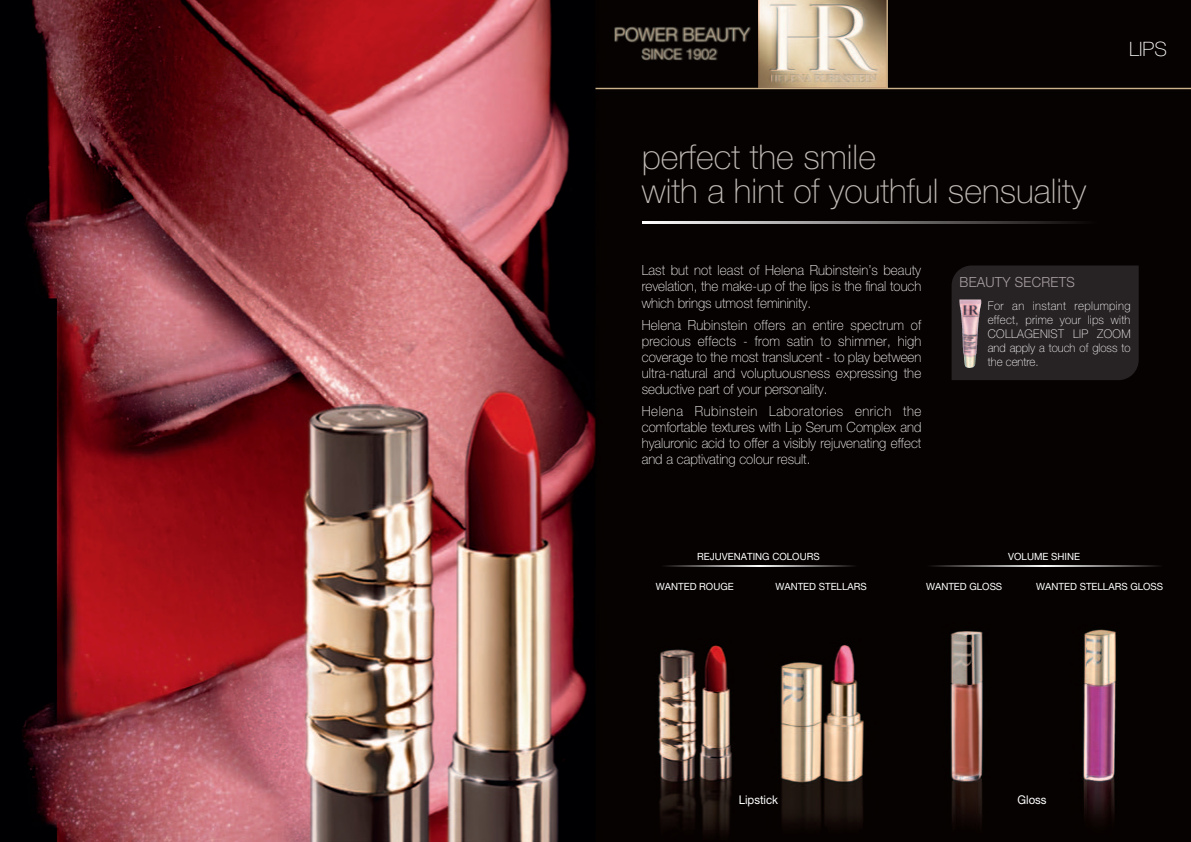
<style>
.page{position:relative;width:1191px;height:842px;background:#fff}
.page>*{position:absolute;margin:0;border:0;box-sizing:border-box;transform-origin:0 0}
.t1{font:100 34.1px/34.1px "Helvetica Neue LT Std";color:#c2bcb8}
.t2{font:100 19.9px "Helvetica Neue LT Std";color:#fff}
.t3{font:100 14px/16px "Helvetica Neue LT Std";color:#fff;text-align:justify;scale:.95 1}
.t4{font:300 14px "Helvetica Neue LT Std";color:#aba2a4;scale:.95 1}
.t5{font:100 12px/14px "Helvetica Neue LT Std";color:#fff;text-align:justify;scale:.95 1}
.t6{font:12px "Helvetica Neue LT Std";color:#fff;scale:.95 1}
.t7{font:9.9px "Helvetica Neue LT Std";color:#fff}
</style>
<div class="page">
<img style="left:0;top:0;width:1191px;height:842px">
<div style="left:951px;top:265px;width:187px;height:115px;background:#272224"></div>
<hr style="left:642px;top:221px;width:454px;height:3px;background:#fff">
<img style="left:758px;top:0;width:128px;height:88px">
<img style="left:605px;top:10px;width:153px;height:78px">
<hr style="left:886px;top:0;width:2px;height:88px;background:#cdb38a">
<img style="left:959px;top:300px;width:22px;height:68px">
<hr style="left:660px;top:565px;width:98px;height:2px;background:#fff">
<hr style="left:758px;top:565px;width:99px;height:2px;background:#fff">
<hr style="left:925px;top:565px;width:119px;height:2px;background:#fff">
<hr style="left:1044px;top:565px;width:118px;height:2px;background:#fff">
<hr style="left:595px;top:88px;width:596px;height:1px;background:#cdb38a">
<h1 class="t1" style="left:642px;top:140px;width:446px">perfect the smile<br>with a hint of youthful sensuality</h1>
<h2 class="t2" style="left:1129px;top:37px;width:39px">LIPS</h2>
<p class="t3" style="left:642px;top:262px;width:296px">Last but not least of Helena Rubinstein’s beauty revelation, the make-up of the lips is the final touch which brings utmost femininity.</p>
<p class="t3" style="left:642px;top:317px;width:296px">Helena Rubinstein offers an entire spectrum of precious effects - from satin to shimmer, high coverage to the most translucent - to play between ultra-natural and voluptuousness expressing the seductive part of your personality.</p>
<p class="t3" style="left:642px;top:403px;width:296px">Helena Rubinstein Laboratories enrich the comfortable textures with Lip Serum Complex and hyaluronic acid to offer a visibly rejuvenating effect and a captivating colour result.</p>
<p class="t4" style="left:959px;top:274px;width:10px">BEAUTY</p>
<p class="t4" style="left:1015px;top:274px;width:10px">SECRETS</p>
<p class="t5" style="left:987px;top:299px;width:152px">For an instant replumping effect, prime your lips with COLLAGENIST LIP ZOOM and apply a touch of gloss to the centre.</p>
<p class="t7" style="left:697px;top:551px;width:44px">REJUVENAT</p>
<p class="t7" style="left:752px;top:551px;width:28px">ING COLO</p>
<p class="t7" style="left:799px;top:551px;width:21px">URS</p>
<p class="t7" style="left:1008px;top:551px;width:8px">VOL</p>
<p class="t7" style="left:1027px;top:551px;width:54px">UME SHINE</p>
<p class="t7" style="left:656px;top:581px;width:78px">WANTED ROU GE</p>
<p class="t7" style="left:775px;top:581px;width:93px">WANTED STELLARS</p>
<p class="t7" style="left:926px;top:581px;width:78px">WANTED GLOSS</p>
<p class="t7" style="left:1036px;top:581px;width:128px">WANTED STELLARS GLOSS</p>
<p class="t6" style="left:738px;top:793px;width:43px">LIPSTICK</p>
<p class="t6" style="left:1017px;top:793px;width:32px">GLOSS</p>
</div>
